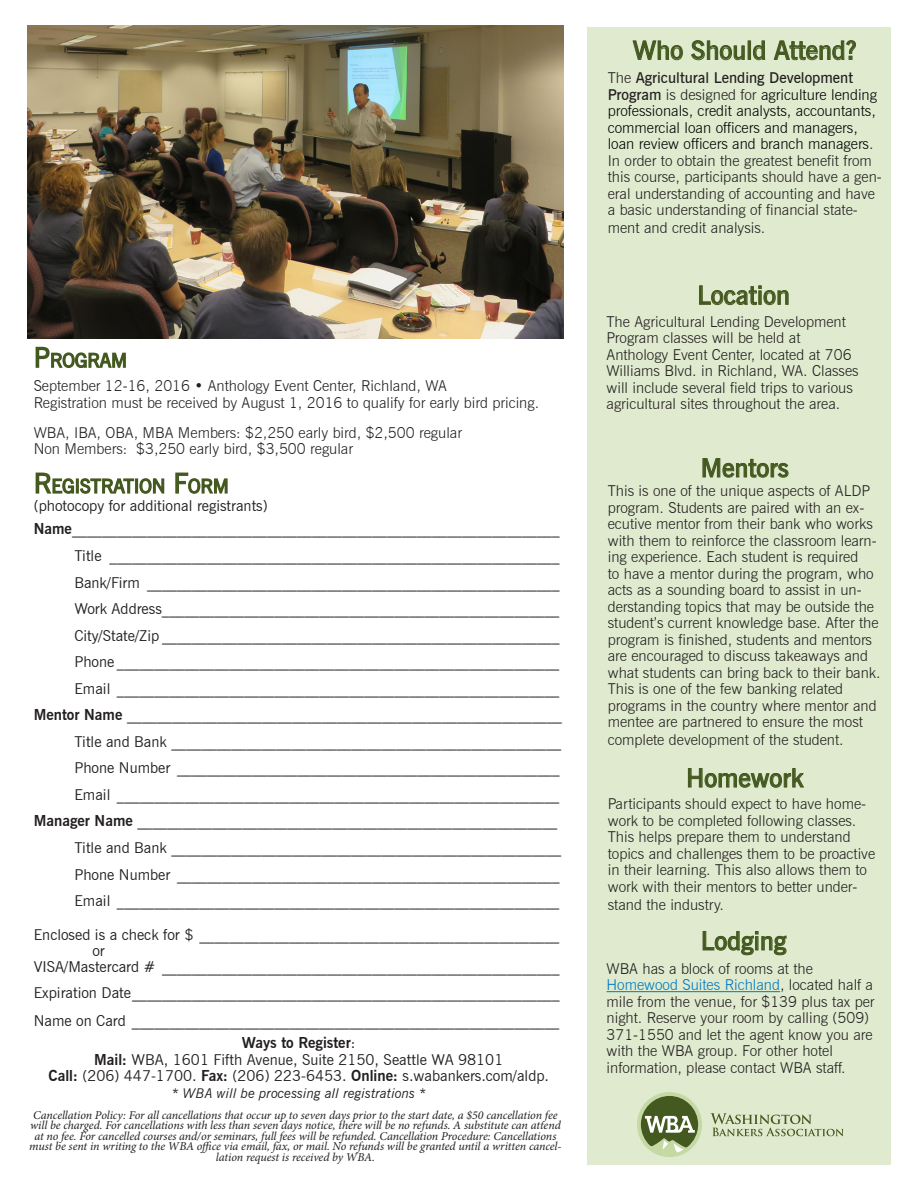
<style>
.page{position:relative;width:918px;height:1188px;background:#fff}
.page>*{position:absolute;margin:0;border:0;box-sizing:border-box;transform-origin:0 0}
.t1{font:600 25.5px "News Gothic BT";color:#44591f}
.t2{font:300 15px/16.5px "News Gothic BT";color:#231f20}
._6_form_with_blank_l{font:15px/16.5px "News Gothic BT";color:#231f20;text-align:center}
.t3{font:italic 13.5px "News Gothic BT";color:#231f20}
.t4{font:italic 12px/10.5px "Minion Pro";letter-spacing:-.005em;color:#231f20;text-align:center}
.s1{font-weight:700}
.s2{font-weight:600}
.s3{color:#000}
.s4{color:#0079c2}
</style>
<div class="page">
<div style="left:588px;top:27px;width:303px;height:1137px;background:#dfeacf"></div>
<svg style="left:35px;top:346px;width:91px;height:22px"></svg>
<svg style="left:35px;top:472px;width:130px;height:22px"></svg>
<svg style="left:175px;top:472px;width:53px;height:22px"></svg>
<img style="left:27px;top:26px;width:537px;height:312px">
<svg style="left:637px;top:1092px;width:65px;height:65px"></svg>
<svg style="left:711px;top:1113px;width:133px;height:23px"></svg>
<svg style="left:699px;top:285px;width:90px;height:20px"></svg>
<hr style="left:607px;top:991px;width:173px;height:1px;background:#0079c2">
<svg style="left:702px;top:931px;width:85px;height:25px"></svg>
<svg style="left:632px;top:40px;width:51px;height:20px"></svg>
<svg style="left:691px;top:40px;width:54px;height:21px"></svg>
<div style="left:748px;top:41px;width:3px;height:19px;border:1px solid #44591f"></div>
<svg style="left:753px;top:40px;width:12px;height:20px"></svg>
<svg style="left:773px;top:40px;width:83px;height:21px"></svg>
<svg style="left:702px;top:458px;width:87px;height:20px"></svg>
<svg style="left:688px;top:768px;width:116px;height:20px"></svg>
<p class="t2" style="left:34px;top:377px;width:507px">September 12-16, 2016 • Anthology Event Center, Richland, WA<br>Registration must be received by August 1, 2016 to qualify for early bird pricing.</p>
<p class="t2" style="left:34px;top:424px;width:430px">WBA, IBA, OBA, MBA Members: $2,250 early bird, $2,500 regular<br>Non Members: $3,250 early bird, $3,500 regular</p>
<p class="_6_form_with_blank_l" style="left:34px;top:497px;width:235px">(photocopy for additional registrants)</p>
<p class="_6_form_with_blank_l" style="left:34px;top:521px;width:527px"><span class="s1">Name</span>_________________________________________________________________</p>
<p class="_6_form_with_blank_l" style="left:74px;top:547px;width:487px">Title ____________________________________________________________</p>
<p class="_6_form_with_blank_l" style="left:74px;top:574px;width:487px">Bank/Firm _______________________________________________________</p>
<p class="_6_form_with_blank_l" style="left:74px;top:600px;width:487px">Work Address_____________________________________________________</p>
<p class="_6_form_with_blank_l" style="left:74px;top:627px;width:487px">City/State/Zip _____________________________________________________</p>
<p class="_6_form_with_blank_l" style="left:74px;top:653px;width:487px">Phone ___________________________________________________________</p>
<p class="_6_form_with_blank_l" style="left:74px;top:680px;width:487px">Email ___________________________________________________________</p>
<p class="_6_form_with_blank_l" style="left:34px;top:707px;width:530px"><span class="s1">Mentor Name</span> __________________________________________________________</p>
<p class="_6_form_with_blank_l" style="left:74px;top:733px;width:489px">Title and Bank ____________________________________________________</p>
<p class="_6_form_with_blank_l" style="left:74px;top:760px;width:487px">Phone Number ___________________________________________________</p>
<p class="_6_form_with_blank_l" style="left:74px;top:786px;width:487px">Email ___________________________________________________________</p>
<p class="_6_form_with_blank_l" style="left:34px;top:813px;width:525px"><span class="s1">Manager Name</span> ________________________________________________________</p>
<p class="_6_form_with_blank_l" style="left:74px;top:839px;width:489px">Title and Bank ____________________________________________________</p>
<p class="_6_form_with_blank_l" style="left:74px;top:866px;width:487px">Phone Number ___________________________________________________</p>
<p class="_6_form_with_blank_l" style="left:74px;top:892px;width:487px">Email ___________________________________________________________</p>
<p class="_6_form_with_blank_l" style="left:34px;top:926px;width:527px">Enclosed is a check for $ ________________________________________________</p>
<p class="_6_form_with_blank_l" style="left:92px;top:942px;width:14px">or</p>
<p class="_6_form_with_blank_l" style="left:34px;top:958px;width:527px">VISA/Mastercard # _____________________________________________________</p>
<p class="_6_form_with_blank_l" style="left:34px;top:985px;width:527px">Expiration Date_________________________________________________________</p>
<p class="_6_form_with_blank_l" style="left:34px;top:1012px;width:527px">Name on Card _________________________________________________________</p>
<p class="_6_form_with_blank_l" style="left:48px;top:1035px;width:502px"><span class="s1">Ways to Register</span>:<br><span class="s1">Mail:</span> WBA, 1601 Fifth Avenue, Suite 2150, Seattle WA 98101<br><span class="s1">Call:</span> (206) 447-1700. <span class="s1">Fax:</span> (206) 223-6453. <span class="s1">Online:</span> s.wabankers.com/aldp.</p>
<p class="t3" style="left:172px;top:1085px;width:256px">* WBA will be processing all registrations *</p>
<p class="t4" style="left:29px;top:1110px;width:534px">Cancellation Policy: For all cancellations that occur up to seven days prior to the start date, a $50 cancellation fee will be charged. For cancellations with less than seven days notice, there will be no refunds. A substitute can attend at no fee. For cancelled courses and/or seminars, full fees will be refunded. Cancellation Procedure: Cancellations must be sent in writing to the WBA office via email, fax, or mail. No refunds will be granted until a written cancel&shy;lation request is received by WBA.</p>
<p class="t1" style="left:633px;top:35px;width:226px">Who Should Attend?</p>
<p class="t2" style="left:608px;top:70px;width:276px">The <span class="s2">Agricultural Lending Development Program</span> is designed for <span class="s3">agriculture lending professionals, credit analysts, accountants, commercial loan officers and managers, loan review officers and branch managers</span>.<br>In order to obtain the greatest benefit from this course, participants should have a gen&shy;eral understanding of accounting and have a basic understanding of financial state-</p>
<p class="t2" style="left:608px;top:220px;width:159px">ment and credit analysis.</p>
<p class="t1" style="left:697px;top:280px;width:94px">Location</p>
<p class="t2" style="left:607px;top:313px;width:254px">The Agricultural Lending Development Program classes will be held at Anthology Event Center, located at 706<br>Williams Blvd. in Richland, WA. Classes will include several field trips to various agricultural sites throughout the area.</p>
<p class="t1" style="left:701px;top:452px;width:90px">Mentors</p>
<p class="t2" style="left:608px;top:483px;width:274px">This is one of the unique aspects of ALDP program. Students are paired with an ex&shy;ecutive mentor from their bank who works with them to reinforce the classroom learn&shy;ing experience. Each student is required<br>to have a mentor during the program, who acts as a sounding board to assist in un&shy;derstanding topics that may be outside the student’s current knowledge base. After the program is finished, students and mentors are encouraged to discuss takeaways and what students can bring back to their bank.<br>This is one of the few banking related programs in the country where mentor and mentee are partnered to ensure the most</p>
<p class="t2" style="left:608px;top:732px;width:237px">complete development of the student.</p>
<p class="t1" style="left:686px;top:763px;width:119px">Homework</p>
<p class="t2" style="left:608px;top:796px;width:269px">Participants should expect to have home&shy;work to be completed following classes.<br>This helps prepare them to understand topics and challenges them to be proactive in their learning. This also allows them to work with their mentors to better under-</p>
<p class="t2" style="left:608px;top:896px;width:118px">stand the industry.</p>
<p class="t1" style="left:701px;top:925px;width:87px">Lodging</p>
<p class="t2" style="left:607px;top:960px;width:269px">WBA has a block of rooms at the <span class="s4">Homewood Suites Richland</span>, located half a mile from the venue, for $139 plus tax per night. Reserve your room by calling (509)<br>371-1550 and let the agent know you are with the WBA group. For other hotel information, please contact WBA staff.</p>
</div>
